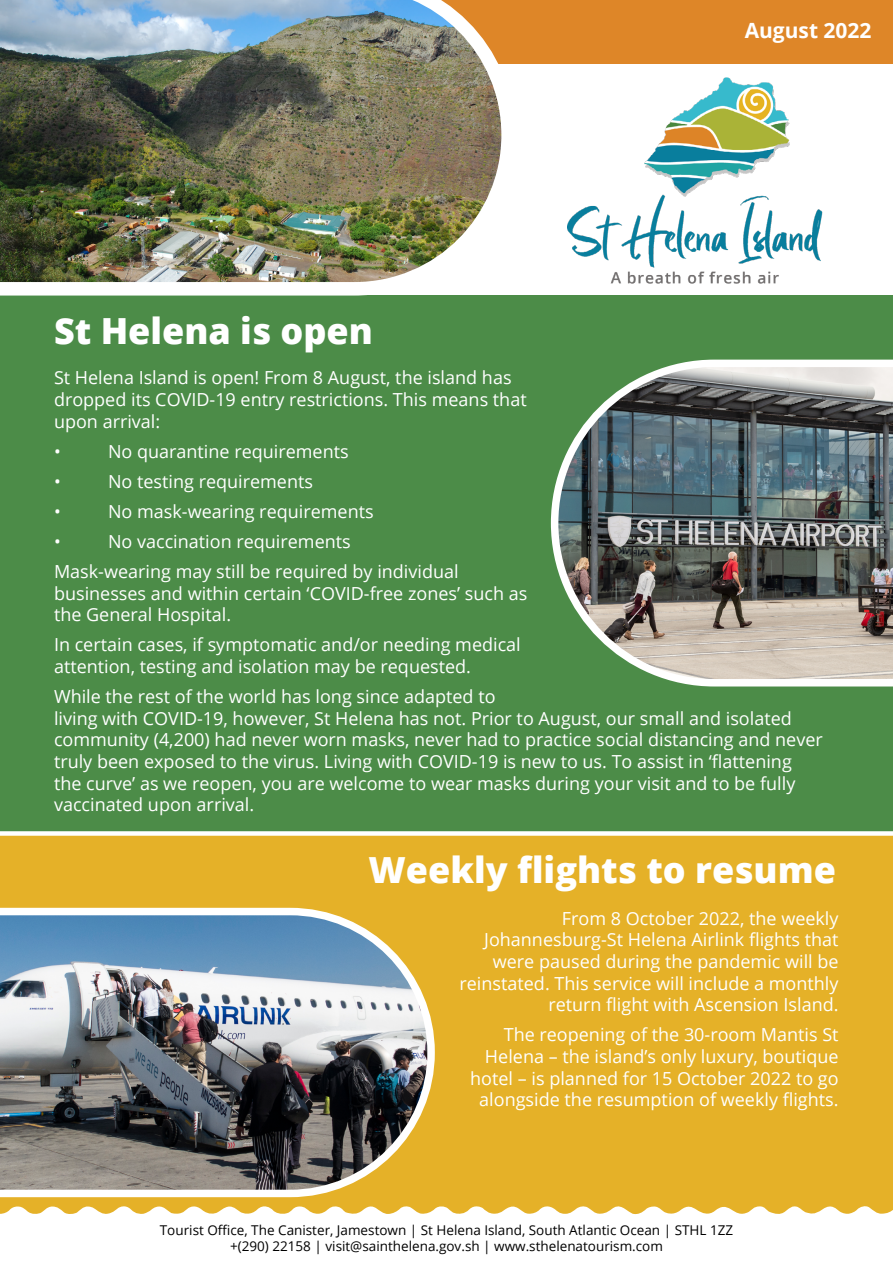
<style>
.page{position:relative;width:893px;height:1263px;background:#fff}
.page>*{position:absolute;margin:0;border:0;box-sizing:border-box;transform-origin:0 0}
.t1{font:800 36px "Open Sans";color:#fff}
.t2{font:700 21px "Open Sans";color:#fff}
.t3{font:18px/21.6px "Open Sans";color:#fff}
.t4{font:13.5px/16.2px "Open Sans";color:#000;text-align:center}
</style>
<div class="page">
<div style="left:349px;top:0;width:544px;height:63px;background:#de8628"></div>
<div style="left:0;top:833px;width:893px;height:430px;background:#e5b128"></div>
<img style="left:567px;top:77px;width:256px;height:207px">
<div style="left:0;top:296px;width:893px;height:536px;background:#4c8c48"></div>
<img style="left:0;top:0;width:515px;height:296px">
<img style="left:551px;top:360px;width:342px;height:326px">
<img style="left:0;top:908px;width:435px;height:289px">
<svg style="left:0;top:1206px;width:893px;height:57px;background:#fdf9ee"></svg>
<div style="left:0;top:831px;width:893px;height:5px;background:#fff"></div>
<h1 class="t1" style="left:54px;top:304px;width:320px">St Helena is open</h1>
<p class="t2" style="left:745px;top:16px;width:128px">August 2022</p>
<p class="t3" style="left:54px;top:367px;width:474px">St Helena Island is open! From 8 August, the island has dropped its COVID-19 entry restrictions. This means that upon arrival:</p>
<p class="t3" style="left:54px;top:440px;width:8px">•</p>
<p class="t3" style="left:108px;top:440px;width:242px">No quarantine requirements</p>
<p class="t3" style="left:54px;top:470px;width:8px">•</p>
<p class="t3" style="left:108px;top:470px;width:207px">No testing requirements</p>
<p class="t3" style="left:54px;top:500px;width:8px">•</p>
<p class="t3" style="left:108px;top:500px;width:267px">No mask-wearing requirements</p>
<p class="t3" style="left:54px;top:530px;width:8px">•</p>
<p class="t3" style="left:54px;top:526px;width:406px;line-height:30.2px;text-indent:54px">No vaccination requirements<br>Mask-wearing may still be required by individual</p>
<p class="t3" style="left:54px;top:582px;width:475px">businesses and within certain ‘COVID-free zones’ such as the General Hospital.</p>
<p class="t3" style="left:54px;top:634px;width:468px">In certain cases, if symptomatic and/or needing medical attention, testing and isolation may be requested.</p>
<p class="t3" style="left:54px;top:685px;width:770px">While the rest of the world has long since adapted to<br>living with COVID-19, however, St Helena has not. Prior to August, our small and isolated community (4,200) had never worn masks, never had to practice social distancing and never truly been exposed to the virus. Living with COVID-19 is new to us. To assist in ‘flattening the curve’ as we reopen, you are welcome to wear masks during your visit and to be fully vaccinated upon arrival.</p>
<h1 class="t1" style="left:369px;top:843px;width:469px">Weekly flights to resume</h1>
<p class="t3" style="left:459px;top:907px;width:381px;text-align:right">From 8 October 2022, the weekly Johannesburg-St Helena Airlink flights that were paused during the pandemic will be reinstated. This service will include a monthly return flight with Ascension Island.</p>
<p class="t3" style="left:470px;top:1023px;width:370px;text-align:right">The reopening of the 30-room Mantis St Helena – the island’s only luxury, boutique hotel – is planned for 15 October 2022 to go alongside the resumption of weekly flights.</p>
<p class="t4" style="left:160px;top:1222px;width:575px">Tourist Office, The Canister, Jamestown | St Helena Island, South Atlantic Ocean | STHL 1ZZ +(290) 22158 | visit@sainthelena.gov.sh | www.sthelenatourism.com</p>
</div>
